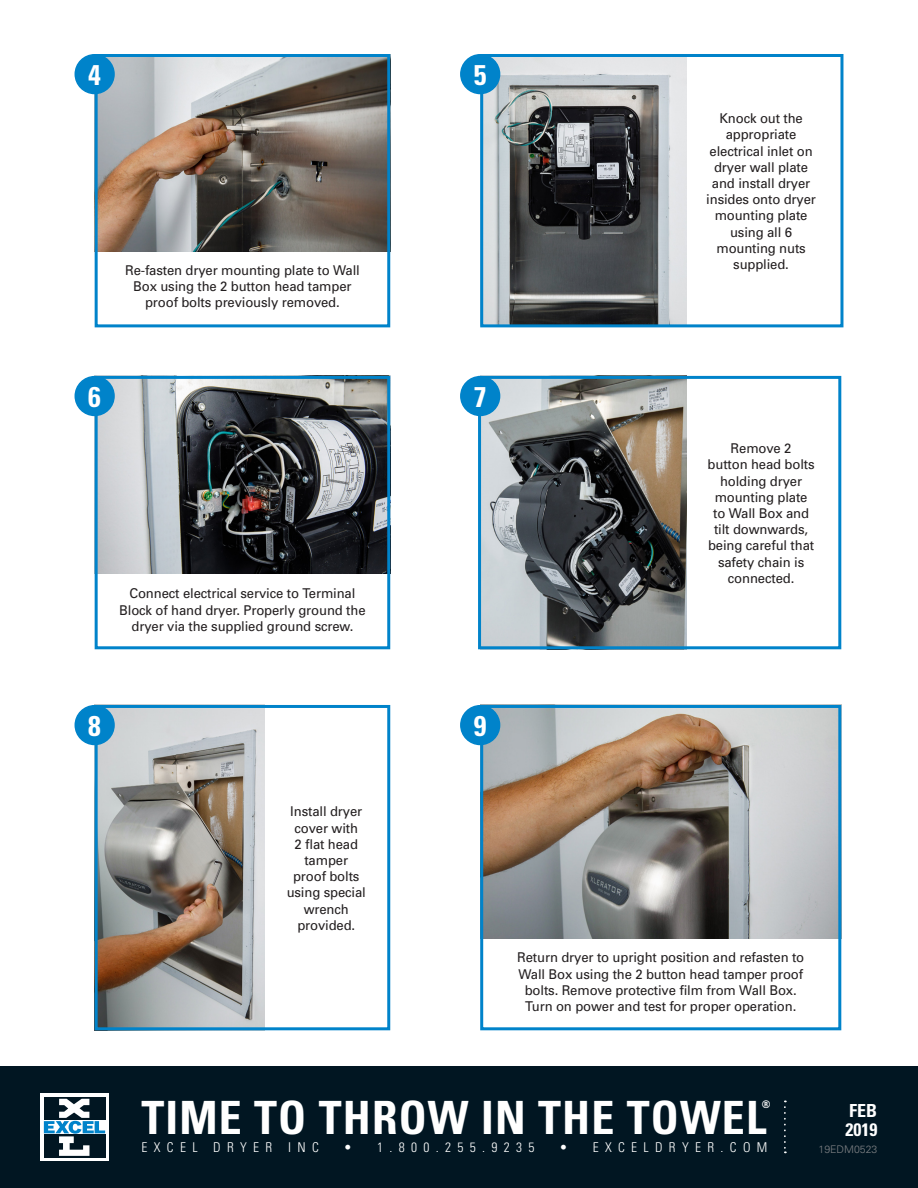
<style>
.page{position:relative;width:918px;height:1188px;background:#fff}
.page>*{position:absolute;margin:0;border:0;box-sizing:border-box;transform-origin:0 0}
.t1{font:700 condensed 45.9px "Univers";letter-spacing:.025em;color:#fff}
.t2{font:700 condensed 28.5px "Univers";color:#fff}
.t3{font:700 condensed 18px "Univers";color:#fff}
.t4{font:13.5px/16.2px "Univers";letter-spacing:-.01em;color:#231f20;text-align:center}
.t5{font:300 condensed 13.5px "Univers";letter-spacing:.47em;color:#fff}
.t6{font:300 10.5px "Univers";color:#808285}
.t7{font:700 condensed 10.5px "Univers";color:#fff}
</style>
<div class="page">
<img style="left:99px;top:380px;width:287px;height:193px">
<div style="left:0;top:1066px;width:918px;height:122px;background:#011622"></div>
<div style="left:40px;top:1094px;width:69px;height:67px;background:#fff"></div>
<div style="left:44px;top:1135px;width:61px;height:23px;background:#011622"></div>
<svg style="left:44px;top:1097px;width:61px;height:2px"></svg>
<svg style="left:44px;top:1099px;width:61px;height:57px"></svg>
<svg style="left:784px;top:1101px;width:2px;height:52px"></svg>
<img style="left:484px;top:58px;width:203px;height:265px">
<div style="left:95px;top:376px;width:295px;height:273px;border:3px solid #0083ca"></div>
<img style="left:482px;top:380px;width:205px;height:265px">
<div style="left:478px;top:376px;width:363px;height:273px;border:3px solid #0083ca"></div>
<div style="left:75px;top:377px;width:39px;height:38px;background:#0083ca;border-radius:50%"></div>
<div style="left:75px;top:376px;width:40px;height:40px;border:2px solid #0083ca;border-radius:50%"></div>
<div style="left:461px;top:377px;width:39px;height:38px;background:#0083ca;border-radius:50%"></div>
<div style="left:460px;top:376px;width:40px;height:40px;border:2px solid #0083ca;border-radius:50%"></div>
<img style="left:99px;top:709px;width:166px;height:317px">
<img style="left:484px;top:709px;width:353px;height:230px">
<img style="left:99px;top:58px;width:287px;height:193px">
<div style="left:95px;top:54px;width:295px;height:273px;border:3px solid #0083ca"></div>
<div style="left:75px;top:55px;width:39px;height:39px;background:#0083ca;border-radius:50%"></div>
<div style="left:75px;top:54px;width:40px;height:40px;border:2px solid #0083ca;border-radius:50%"></div>
<div style="left:480px;top:54px;width:363px;height:273px;border:3px solid #0083ca"></div>
<div style="left:461px;top:55px;width:39px;height:39px;background:#0083ca;border-radius:50%"></div>
<div style="left:460px;top:54px;width:40px;height:40px;border:2px solid #0083ca;border-radius:50%"></div>
<div style="left:95px;top:705px;width:295px;height:325px;border:3px solid #0083ca"></div>
<div style="left:75px;top:706px;width:39px;height:38px;background:#0083ca;border-radius:50%"></div>
<div style="left:75px;top:705px;width:40px;height:40px;border:2px solid #0083ca;border-radius:50%"></div>
<div style="left:480px;top:705px;width:361px;height:325px;border:3px solid #0083ca"></div>
<div style="left:461px;top:706px;width:39px;height:38px;background:#0083ca;border-radius:50%"></div>
<div style="left:460px;top:705px;width:40px;height:40px;border:2px solid #0083ca;border-radius:50%"></div>
<p class="t2" style="left:88px;top:58px;width:14px">4</p>
<p class="t2" style="left:474px;top:58px;width:14px">5</p>
<p class="t4" style="left:125px;top:262px;width:236px">Re-fasten dryer mounting plate to Wall<br>Box using the 2 button head tamper proof bolts previously removed.</p>
<p class="t2" style="left:88px;top:379px;width:14px">6</p>
<p class="t2" style="left:474px;top:379px;width:14px">7</p>
<p class="t4" style="left:119px;top:585px;width:248px">Connect electrical service to Terminal<br>Block of hand dryer. Properly ground the dryer via the supplied ground screw.</p>
<p class="t4" style="left:706px;top:110px;width:111px">Knock out the appropriate electrical inlet on dryer wall plate and install dryer insides onto dryer mounting plate using all 6</p>
<p class="t4" style="left:716px;top:240px;width:91px">mounting nuts supplied.</p>
<p class="t4" style="left:731px;top:440px;width:62px">Remove 2</p>
<p class="t4" style="left:708px;top:456px;width:109px">button head bolts holding dryer mounting plate to Wall Box and tilt downwards, being careful that safety chain is connected.</p>
<p class="t2" style="left:88px;top:709px;width:14px">8</p>
<p class="t4" style="left:290px;top:803px;width:73px">Install dryer cover with<br>2 flat head tamper</p>
<p class="t4" style="left:287px;top:868px;width:81px">proof bolts using special wrench</p>
<p class="t4" style="left:297px;top:917px;width:59px">provided.</p>
<p class="t2" style="left:474px;top:709px;width:14px">9</p>
<p class="t4" style="left:517px;top:949px;width:289px">Return dryer to upright position and refasten to Wall Box using the 2 button head tamper proof bolts. Remove protective film from Wall Box.<br>Turn on power and test for proper operation.</p>
<p class="t1" style="left:141px;top:1089px;width:626px">TIME TO THROW IN THE TOWEL</p>
<p class="t7" style="left:762px;top:1098px;width:10px">®</p>
<p class="t5" style="left:141px;top:1139px;width:179px">EXCEL DRYER INC</p>
<p class="t5" style="left:344px;top:1139px;width:192px">• 1.800.255.9235</p>
<p class="t5" style="left:559px;top:1139px;width:209px">• EXCELDRYER.COM</p>
<p class="t3" style="left:849px;top:1099px;width:29px">FEB</p>
<p class="t6" style="left:819px;top:1143px;width:60px">19EDM0523</p>
<p class="t3" style="left:846px;top:1118px;width:33px">2019</p>
</div>
